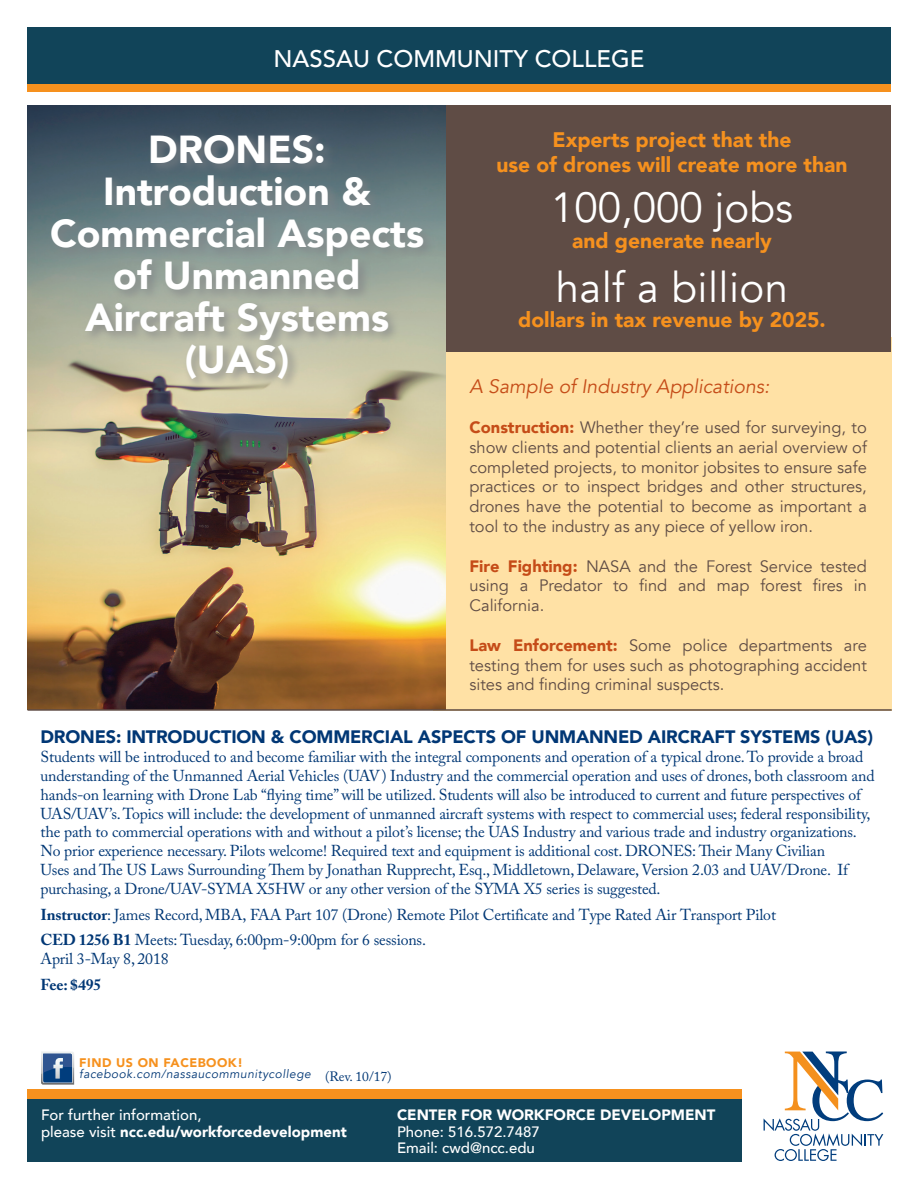
<style>
.page{position:relative;width:918px;height:1188px;background:#fff}
.page>*{position:absolute;margin:0;border:0;box-sizing:border-box;transform-origin:0 0}
.t1{font:42px "Avenir";letter-spacing:.01em;color:#fff}
.t2{font:900 39px/42px "Avenir";color:#fff;text-align:center}
.t3{font:500 24px "Avenir";color:#fff}
.t4{font:900 21px "Avenir";color:#f6911e}
.t5{font:italic 19.5px "Avenir";color:#c54c18}
.t6{font:900 18px "Avenir";letter-spacing:-.01em;color:#013775}
.t7{font:16.5px/19.8px "Avenir";color:#5f4c45;text-align:justify}
.t8{font:15.75px/18.9px "Adobe Caslon Pro";letter-spacing:-.01em;color:#013775}
.t9{font:700 15.75px "Adobe Caslon Pro";letter-spacing:-.01em;color:#013775}
.t10{font:500 15px/16.5px "Avenir";color:#fff}
.t11{font:900 15px "Avenir";color:#fff}
.t12{font:13.5px "Adobe Caslon Pro";color:#013775}
.t13{font:900 12.45px "Avenir";letter-spacing:.04em;color:#f6911e}
.t14{font:italic 12px "Avenir";letter-spacing:.04em;color:#013775}
.s1{font-weight:900;color:#c54c18}
.s2{font-weight:700}
.s3{font-weight:900}
</style>
<div class="page">
<div style="left:433px;top:337px;width:459px;height:374px;background:#ffe1a5"></div>
<div style="left:433px;top:106px;width:458px;height:246px;background:#5f4c45"></div>
<img style="left:27px;top:106px;width:419px;height:604px">
<div style="left:27px;top:35px;width:864px;height:57px;background:#f6911e"></div>
<div style="left:27px;top:27px;width:864px;height:56px;background:#114459"></div>
<div style="left:48px;top:131px;width:388px;height:259px;background:#808285;opacity:.75"></div>
<svg style="left:764px;top:1052px;width:119px;height:109px"></svg>
<div style="left:27px;top:1090px;width:715px;height:63px;background:#f6911e"></div>
<div style="left:27px;top:1099px;width:715px;height:63px;background:#114459"></div>
<hr style="left:28px;top:709px;width:864px;height:2px;background:#5f4c45">
<svg style="left:41px;top:1052px;width:33px;height:33px"></svg>
<p class="t3" style="left:273px;top:38px;width:373px">NASSAU COMMUNITY COLLEGE</p>
<p class="t2" style="left:148px;top:127px;width:179px">DRONES:</p>
<p class="t2" style="left:50px;top:169px;width:376px">Introduction &amp;<br>Commercial Aspects of Unmanned<br>Aircraft Systems (UAS)</p>
<p class="t4" style="left:552px;top:121px;width:241px">Experts project that the</p>
<p class="t4" style="left:496px;top:147px;width:353px">use of drones will create more than</p>
<p class="t1" style="left:551px;top:183px;width:244px">100,000 jobs</p>
<p class="t4" style="left:572px;top:222px;width:201px">and generate nearly</p>
<p class="t1" style="left:556px;top:262px;width:234px">half a billion</p>
<p class="t4" style="left:518px;top:301px;width:309px">dollars in tax revenue by 2025.</p>
<p class="t5" style="left:470px;top:375px;width:302px">A Sample of Industry Applications:</p>
<p class="t7" style="left:470px;top:418px;width:399px"><span class="s1">Construction:</span> Whether they’re used for surveying, to show clients and potential clients an aerial overview of completed projects, to monitor jobsites to ensure safe practices or to inspect bridges and other structures, drones have the potential to become as important a tool to the industry as any piece of yellow iron.</p>
<p class="t7" style="left:470px;top:556px;width:399px"><span class="s1">Fire Fighting:</span> NASA and the Forest Service tested using a Predator to find and map forest fires in California.</p>
<p class="t7" style="left:470px;top:636px;width:399px"><span class="s1">Law Enforcement:</span> Some police departments are testing them for uses such as photographing accident sites and finding criminal suspects.</p>
<p class="t6" style="left:40px;top:721px;width:834px">DRONES: INTRODUCTION &amp; COMMERCIAL ASPECTS OF UNMANNED AIRCRAFT SYSTEMS (UAS)</p>
<p class="t8" style="left:40px;top:747px;width:836px">Students will be introduced to and become familiar with the integral components and operation of a typical drone. To provide a broad understanding of the Unmanned Aerial Vehicles (UAV) Industry and the commercial operation and uses of drones, both classroom and hands-on learning with Drone Lab “flying time” will be utilized. Students will also be introduced to current and future perspectives of UAS/UAV’s. Topics will include: the development of unmanned aircraft systems with respect to commercial uses; federal responsibility, the path to commercial operations with and without a pilot’s license; the UAS Industry and various trade and industry organizations.<br>No prior experience necessary. Pilots welcome! Required text and equipment is additional cost. DRONES: Their Many Civilian<br>Uses and The US Laws Surrounding Them by Jonathan Rupprecht, Esq., Middletown, Delaware, Version 2.03 and UAV/Drone. If purchasing, a Drone/UAV-SYMA X5HW or any other version of the SYMA X5 series is suggested.</p>
<p class="t8" style="left:40px;top:905px;width:737px"><span class="s2">Instructor</span>: James Record, MBA, FAA Part 107 (Drone) Remote Pilot Certificate and Type Rated Air Transport Pilot</p>
<p class="t8" style="left:40px;top:931px;width:387px"><span class="s2">CED 1256 B1</span> Meets: Tuesday, 6:00pm-9:00pm for 6 sessions.</p>
<p class="t8" style="left:40px;top:949px;width:130px">April 3-May 8, 2018</p>
<p class="t9" style="left:40px;top:975px;width:62px">Fee: $495</p>
<p class="t13" style="left:79px;top:1052px;width:165px">FIND US ON FACEBOOK!</p>
<p class="t14" style="left:79px;top:1066px;width:233px">facebook.com/nassaucommunitycollege</p>
<p class="t10" style="left:41px;top:1106px;width:307px">For further information,<br>please visit <span class="s3">ncc.edu/workforcedevelopment</span></p>
<p class="t11" style="left:397px;top:1102px;width:320px">CENTER FOR WORKFORCE DEVELOPMENT</p>
<p class="t12" style="left:325px;top:1068px;width:68px">(Rev. 10/17)</p>
<p class="t10" style="left:397px;top:1122px;width:144px">Phone: 516.572.7487</p>
<p class="t10" style="left:397px;top:1139px;width:139px">Email: cwd@ncc.edu</p>
</div>
